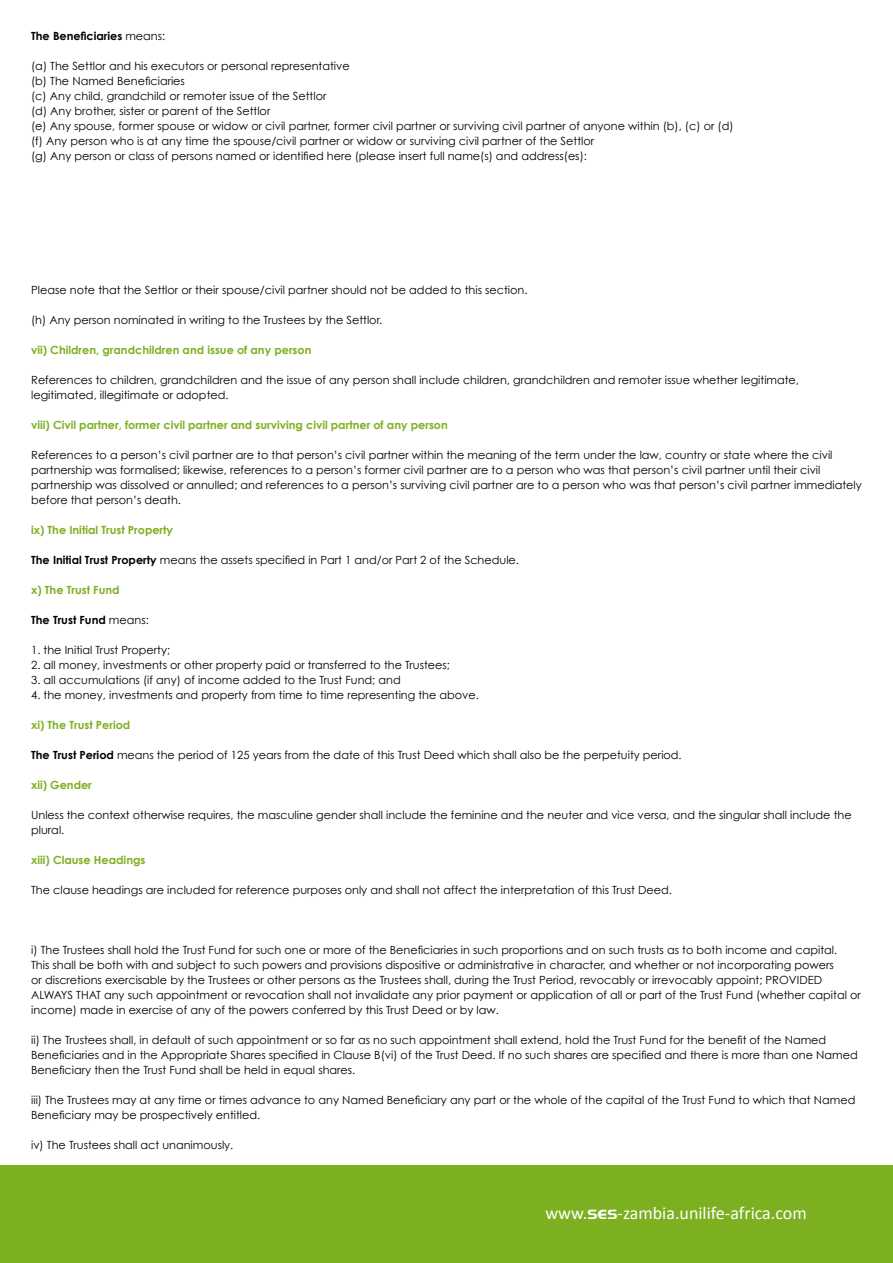
<style>
.page{position:relative;width:893px;height:1263px;background:#fff}
.page>*{position:absolute;margin:0;border:0;box-sizing:border-box;transform-origin:0 0}
.t1{font:18px "Calibri";color:#fff}
.t2{font:11.25px/15px "Century Gothic";color:#000}
.t3{font:700 11.25px "Century Gothic";color:#7db021}
.t4{font:700 11.25px "Century Gothic";color:#000}
.s1{font-weight:400}
.s2{font-weight:700}
.s3{font-family:"Denmark"}
</style>
<div class="page">
<div style="left:0;top:1165px;width:893px;height:98px;background:#7db021"></div>
<p class="t4" style="left:31px;top:29px;width:136px">The Beneficiaries <span class="s1">means:</span></p>
<p class="t2" style="left:31px;top:59px;width:704px">(a) The Settlor and his executors or personal representative<br>(b) The Named Beneficiaries<br>(c) Any child, grandchild or remoter issue of the Settlor<br>(d) Any brother, sister or parent of the Settlor<br>(e) Any spouse, former spouse or widow or civil partner, former civil partner or surviving civil partner of anyone within (b), (c) or (d) (f) Any person who is at any time the spouse/civil partner or widow or surviving civil partner of the Settlor<br>(g) Any person or class of persons named or identified here (please insert full name(s) and address(es):</p>
<p class="t2" style="left:31px;top:283px;width:498px">Please note that the Settlor or their spouse/civil partner should not be added to this section.</p>
<p class="t2" style="left:31px;top:313px;width:353px">(h) Any person nominated in writing to the Trustees by the Settlor.</p>
<p class="t3" style="left:31px;top:343px;width:282px">vii) Children, grandchildren and issue of any person</p>
<p class="t2" style="left:31px;top:373px;width:769px">References to children, grandchildren and the issue of any person shall include children, grandchildren and remoter issue whether legitimate, legitimated, illegitimate or adopted.</p>
<p class="t3" style="left:31px;top:418px;width:418px">viii) Civil partner, former civil partner and surviving civil partner of any person</p>
<p class="t2" style="left:31px;top:448px;width:832px">References to a person’s civil partner are to that person’s civil partner within the meaning of the term under the law, country or state where the civil partnership was formalised; likewise, references to a person’s former civil partner are to a person who was that person’s civil partner until their civil partnership was dissolved or annulled; and references to a person’s surviving civil partner are to a person who was that person’s civil partner immediately before that person’s death.</p>
<p class="t3" style="left:31px;top:523px;width:143px">ix) The Initial Trust Property</p>
<p class="t2" style="left:31px;top:553px;width:489px"><span class="s2">The Initial Trust Property</span> means the assets specified in Part 1 and/or Part 2 of the Schedule.</p>
<p class="t3" style="left:31px;top:583px;width:90px">x) The Trust Fund</p>
<p class="t4" style="left:31px;top:613px;width:119px">The Trust Fund <span class="s1">means:</span></p>
<p class="t2" style="left:31px;top:643px;width:141px">1. the Initial Trust Property;</p>
<p class="t2" style="left:31px;top:658px;width:420px">2. all money, investments or other property paid or transferred to the Trustees;</p>
<p class="t2" style="left:31px;top:673px;width:371px">3. all accumulations (if any) of income added to the Trust Fund; and</p>
<p class="t2" style="left:31px;top:688px;width:449px">4. the money, investments and property from time to time representing the above.</p>
<p class="t3" style="left:31px;top:718px;width:101px">xi) The Trust Period</p>
<p class="t2" style="left:31px;top:748px;width:652px"><span class="s2">The Trust Period</span> means the period of 125 years from the date of this Trust Deed which shall also be the perpetuity period.</p>
<p class="t3" style="left:31px;top:778px;width:62px">xii) Gender</p>
<p class="t2" style="left:31px;top:808px;width:822px">Unless the context otherwise requires, the masculine gender shall include the feminine and the neuter and vice versa, and the singular shall include the plural.</p>
<p class="t3" style="left:31px;top:853px;width:116px">xiii) Clause Headings</p>
<p class="t2" style="left:31px;top:883px;width:642px">The clause headings are included for reference purposes only and shall not affect the interpretation of this Trust Deed.</p>
<p class="t2" style="left:31px;top:943px;width:831px">i) The Trustees shall hold the Trust Fund for such one or more of the Beneficiaries in such proportions and on such trusts as to both income and capital.<br>This shall be both with and subject to such powers and provisions dispositive or administrative in character, and whether or not incorporating powers<br>or discretions exercisable by the Trustees or other persons as the Trustees shall, during the Trust Period, revocably or irrevocably appoint; PROVIDED ALWAYS THAT any such appointment or revocation shall not invalidate any prior payment or application of all or part of the Trust Fund (whether capital or income) made in exercise of any of the powers conferred by this Trust Deed or by law.</p>
<p class="t2" style="left:31px;top:1033px;width:828px">ii) The Trustees shall, in default of such appointment or so far as no such appointment shall extend, hold the Trust Fund for the benefit of the Named<br>Beneficiaries and in the Appropriate Shares specified in Clause B(vi) of the Trust Deed. If no such shares are specified and there is more than one Named<br>Beneficiary then the Trust Fund shall be held in equal shares.</p>
<p class="t2" style="left:31px;top:1093px;width:826px">iii) The Trustees may at any time or times advance to any Named Beneficiary any part or the whole of the capital of the Trust Fund to which that Named<br>Beneficiary may be prospectively entitled.</p>
<p class="t2" style="left:31px;top:1138px;width:204px">iv) The Trustees shall act unanimously.</p>
<h1 class="t1" style="left:545px;top:1201px;width:263px">www.<span class="s3">ses</span>-zambia.unilife-africa.com</h1>
</div>
